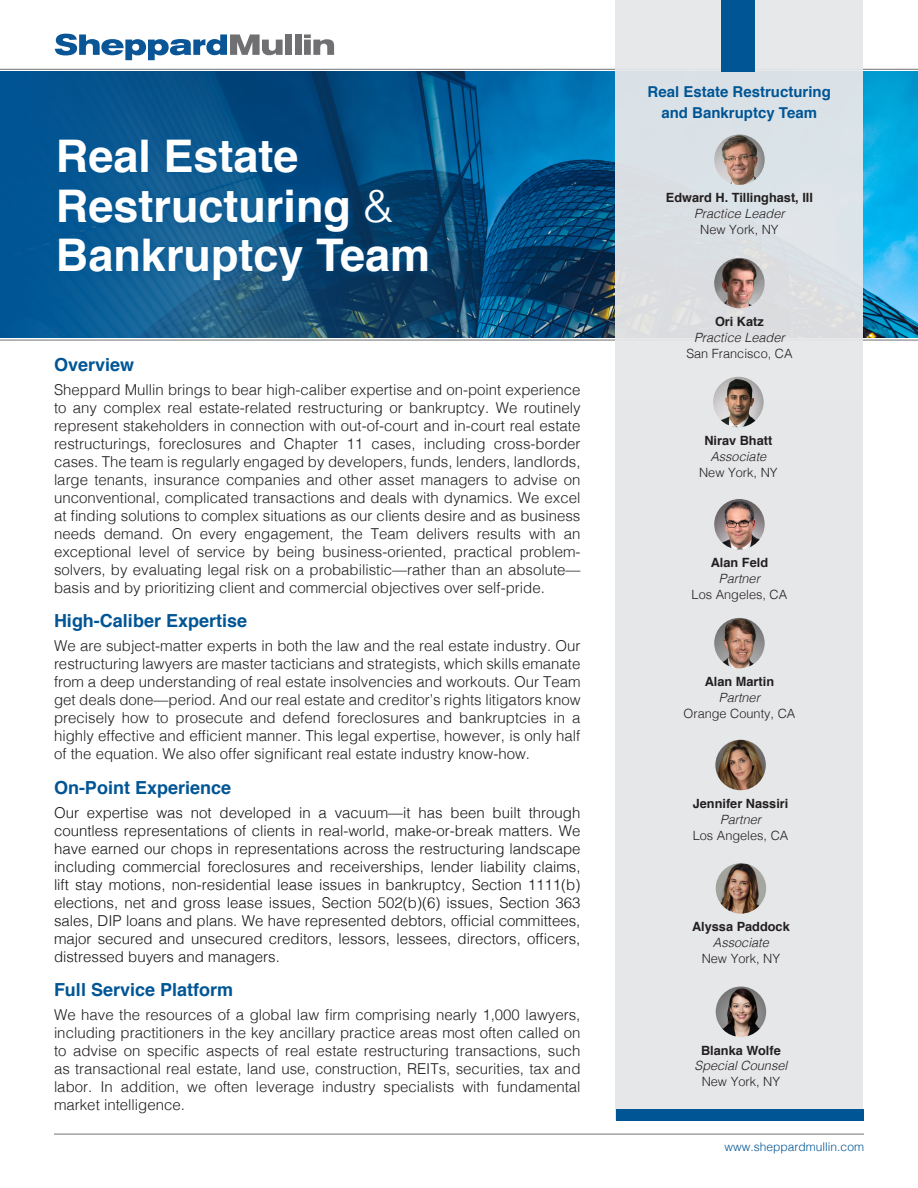
<style>
.page{position:relative;width:918px;height:1188px;background:#fff}
.page>*{position:absolute;margin:0;border:0;box-sizing:border-box;transform-origin:0 0}
.t1{font:700 45px/49.5px "Helvetica";color:#fff}
.t2{font:700 18px "Helvetica";color:#005595}
.t3{font:300 15px/18px "Helvetica";color:#231f20;text-align:justify}
.t4{font:300 15px/18px "Helvetica";color:#191617;text-align:justify}
.t5{font:700 15px/21px "Helvetica";color:#005595;text-align:center}
.t6{font:700 12.75px/15.9px "Helvetica";color:#231f20;text-align:center}
.t7{font:300 12.75px "Helvetica";color:#231f20}
.t8{font:italic 300 12.75px/15.9px "Helvetica";color:#231f20;text-align:center}
.t9{font:300 12px "Helvetica";color:#005595}
.s1{font-weight:300}
.s2{font-weight:300;font-style:italic}
.s3{font-weight:700;font-style:normal}
</style>
<div class="page">
<svg style="left:55px;top:34px;width:228px;height:26px"></svg>
<div style="left:285px;top:34px;width:7px;height:21px;background:#707073"></div>
<div style="left:295px;top:34px;width:6px;height:21px;background:#707073"></div>
<svg style="left:304px;top:34px;width:30px;height:21px"></svg>
<hr style="left:0;top:69px;width:918px;height:1px;background:#717074">
<hr style="left:0;top:340px;width:918px;height:1px;background:#717074">
<img style="left:863px;top:72px;width:55px;height:266px">
<svg style="left:0;top:71px;width:615px;height:267px;background:#075386"></svg>
<div style="left:51px;top:132px;width:385px;height:157px;background:#005595;opacity:.78"></div>
<hr style="left:54px;top:1134px;width:810px;height:1px;background:#717074">
<div style="left:615px;top:402px;width:248px;height:718px;background:#e6e7e9"></div>
<div style="left:615px;top:0;width:248px;height:430px;background:#dbe3e8"></div>
<div style="left:722px;top:0;width:33px;height:72px;background:#005595"></div>
<div style="left:617px;top:1110px;width:247px;height:11px;background:#005595"></div>
<img style="left:714px;top:135px;width:51px;height:50px;border-radius:25px">
<img style="left:714px;top:258px;width:51px;height:50px;border-radius:25px">
<img style="left:714px;top:618px;width:51px;height:50px;border-radius:25px">
<img style="left:714px;top:499px;width:51px;height:50px;border-radius:25px">
<img style="left:715px;top:740px;width:51px;height:50px;border-radius:25px">
<img style="left:716px;top:987px;width:50px;height:50px;border-radius:25px">
<img style="left:716px;top:863px;width:50px;height:51px;border-radius:25px">
<img style="left:713px;top:377px;width:51px;height:50px;border-radius:25px">
<p class="t1" style="left:56px;top:132px;width:376px">Real Estate<br>Restructuring <span class="s1">&amp;<br></span>Bankruptcy Team</p>
<p class="t2" style="left:54px;top:350px;width:82px">Overview</p>
<p class="t3" style="left:54px;top:379px;width:528px">Sheppard Mullin brings to bear high-caliber expertise and on-point experience to any complex real estate-related restructuring or bankruptcy. We routinely represent stakeholders in connection with out-of-court and in-court real estate restructurings, foreclosures and Chapter 11 cases, including cross-border cases. The team is regularly engaged by developers, funds, lenders, landlords, large tenants, insurance companies and other asset managers to advise on unconventional, complicated transactions and deals with dynamics. We excel at finding solutions to complex situations as our clients desire and as business needs demand. On every engagement, the Team delivers results with an exceptional level of service by being business-oriented, practical problem&shy;solvers, by evaluating legal risk on a probabilistic—rather than an absolute— basis and by prioritizing client and commercial objectives over self-pride.</p>
<p class="t2" style="left:54px;top:606px;width:195px">High-Caliber Expertise</p>
<p class="t3" style="left:54px;top:636px;width:528px">We are subject-matter experts in both the law and the real estate industry. Our restructuring lawyers are master tacticians and strategists, which skills emanate from a deep understanding of real estate insolvencies and workouts. Our Team get deals done—period. And our real estate and creditor’s rights litigators know precisely how to prosecute and defend foreclosures and bankruptcies in a highly effective and efficient manner. This legal expertise, however, is only half of the equation. We also offer significant real estate industry know-how.</p>
<p class="t2" style="left:54px;top:773px;width:179px">On-Point Experience</p>
<p class="t4" style="left:54px;top:802px;width:528px">Our expertise was not developed in a vacuum—it has been built through countless representations of clients in real-world, make-or-break matters. We have earned our chops in representations across the restructuring landscape including commercial foreclosures and receiverships, lender liability claims, lift stay motions, non-residential lease issues in bankruptcy, Section 1111(b) elections, net and gross lease issues, Section 502(b)(6) issues, Section 363 sales, DIP loans and plans. We have represented debtors, official committees, major secured and unsecured creditors, lessors, lessees, directors, officers, distressed buyers and managers.</p>
<p class="t2" style="left:54px;top:975px;width:181px">Full Service Platform</p>
<p class="t3" style="left:54px;top:1005px;width:528px">We have the resources of a global law firm comprising nearly 1,000 lawyers, including practitioners in the key ancillary practice areas most often called on to advise on specific aspects of real estate restructuring transactions, such as transactional real estate, land use, construction, REITs, securities, tax and labor. In addition, we often leverage industry specialists with fundamental market intelligence.</p>
<p class="t5" style="left:648px;top:81px;width:185px">Real Estate Restructuring and Bankruptcy Team</p>
<p class="t6" style="left:666px;top:190px;width:149px">Edward H. Tillinghast, III<br><span class="s2">Practice Leader</span></p>
<p class="t7" style="left:700px;top:219px;width:80px">New York, NY</p>
<p class="t8" style="left:694px;top:313px;width:92px"><span class="s3">Ori Katz<br></span>Practice Leader</p>
<p class="t7" style="left:686px;top:342px;width:108px">San Francisco, CA</p>
<p class="t6" style="left:704px;top:432px;width:69px">Nirav Bhatt</p>
<p class="t8" style="left:710px;top:447px;width:57px">Associate</p>
<p class="t7" style="left:699px;top:461px;width:80px">New York, NY</p>
<p class="t6" style="left:711px;top:555px;width:59px">Alan Feld</p>
<p class="t8" style="left:719px;top:570px;width:43px">Partner</p>
<p class="t7" style="left:692px;top:583px;width:97px">Los Angeles, CA</p>
<p class="t6" style="left:705px;top:674px;width:71px">Alan Martin</p>
<p class="t8" style="left:719px;top:689px;width:43px">Partner</p>
<p class="t7" style="left:684px;top:702px;width:113px">Orange County, CA</p>
<p class="t6" style="left:693px;top:795px;width:97px">Jennifer Nassiri</p>
<p class="t8" style="left:720px;top:810px;width:43px">Partner</p>
<p class="t7" style="left:693px;top:824px;width:97px">Los Angeles, CA</p>
<p class="t6" style="left:692px;top:919px;width:99px">Alyssa Paddock</p>
<p class="t8" style="left:713px;top:934px;width:57px">Associate</p>
<p class="t7" style="left:702px;top:948px;width:80px">New York, NY</p>
<p class="t6" style="left:701px;top:1042px;width:81px">Blanka Wolfe</p>
<p class="t8" style="left:695px;top:1057px;width:94px">Special Counsel</p>
<p class="t7" style="left:702px;top:1071px;width:80px">New York, NY</p>
<p class="t9" style="left:725px;top:1136px;width:141px">www.sheppardmullin.com</p>
</div>
